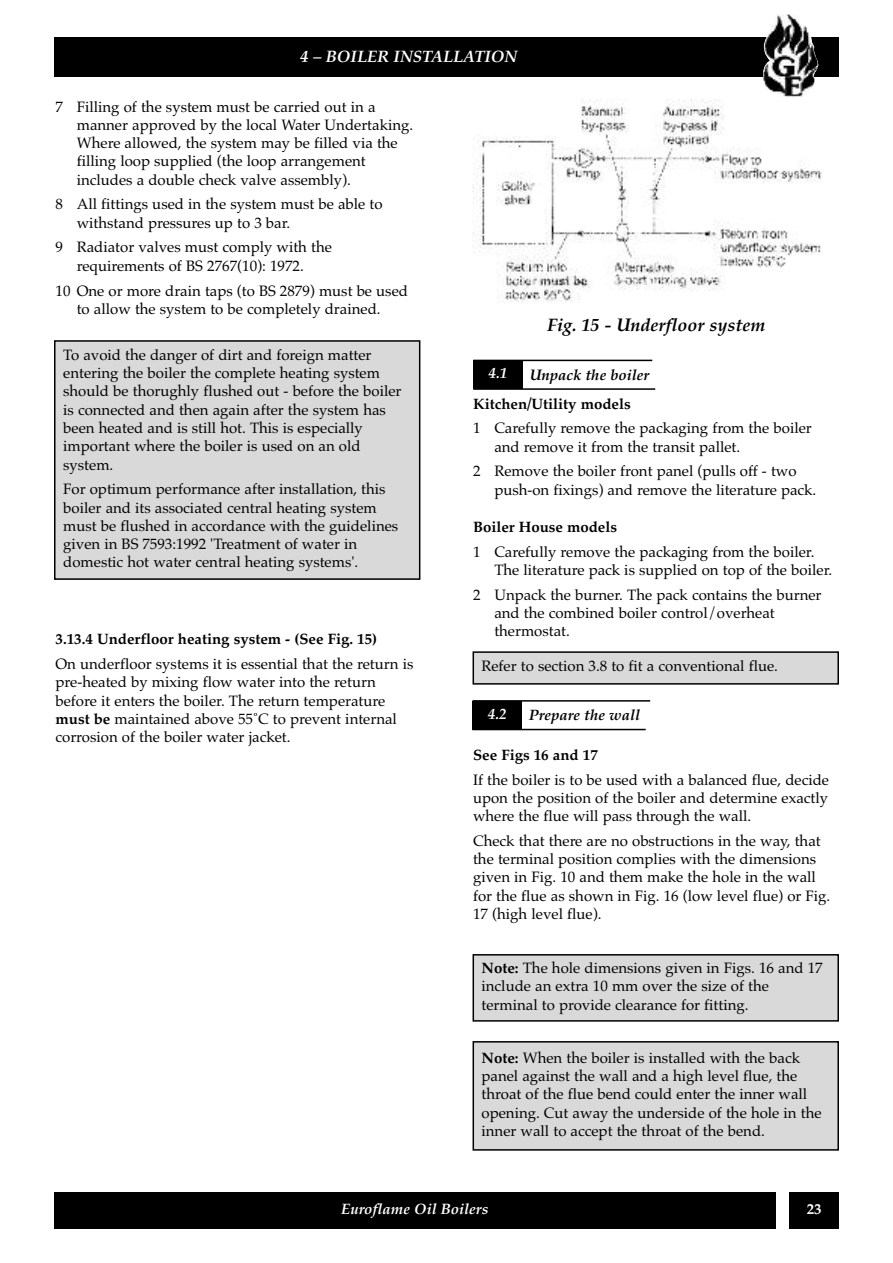
<style>
.page{position:relative;width:893px;height:1263px;background:#fff}
.page>*{position:absolute;margin:0;border:0;box-sizing:border-box;transform-origin:0 0}
.t1{font:italic 700 18px "Palatino";color:#000}
.t2{font:italic 700 16.5px "Palatino";color:#fff}
.t3{font:15px/18.3px "Palatino";color:#000}
.t4{font:700 15px "Palatino";color:#000}
.t5{font:italic 700 15px "Palatino";color:#000}
.t6{font:italic 700 15px "Palatino";color:#fff}
.t7{font:700 15px "Palatino";color:#fff}
.s1{font-weight:700}
</style>
<div class="page">
<div style="left:789px;top:1193px;width:50px;height:36px;background:#000"></div>
<div style="left:54px;top:1193px;width:722px;height:36px;background:#000"></div>
<div style="left:54px;top:38px;width:785px;height:39px;background:#000"></div>
<div style="left:473px;top:360px;width:50px;height:29px;background:#000"></div>
<hr style="left:473px;top:360px;width:179px;height:1px;background:#000">
<hr style="left:473px;top:388px;width:182px;height:2px;background:#000">
<div style="left:55px;top:341px;width:365px;height:238px;background:#d9d9d9"></div>
<div style="left:54px;top:340px;width:366px;height:240px;border:2px solid #000"></div>
<div style="left:473px;top:652px;width:365px;height:32px;background:#d9d9d9"></div>
<div style="left:472px;top:651px;width:367px;height:34px;border:2px solid #000"></div>
<img style="left:763px;top:14px;width:55px;height:84px">
<div style="left:472px;top:701px;width:50px;height:28px;background:#000"></div>
<hr style="left:472px;top:700px;width:178px;height:2px;background:#000">
<hr style="left:472px;top:729px;width:174px;height:1px;background:#000">
<div style="left:473px;top:955px;width:365px;height:66px;background:#d9d9d9"></div>
<div style="left:472px;top:954px;width:367px;height:68px;border:2px solid #000"></div>
<div style="left:473px;top:1042px;width:365px;height:108px;background:#d9d9d9"></div>
<div style="left:472px;top:1041px;width:367px;height:110px;border:2px solid #000"></div>
<img style="left:472px;top:99px;width:350px;height:204px">
<p class="t2" style="left:300px;top:46px;width:219px">4 – BOILER INSTALLATION</p>
<p class="t3" style="left:77px;top:97px;width:338px;text-indent:-21px">7 Filling of the system must be carried out in a manner approved by the local Water Undertaking.<br>Where allowed, the system may be filled via the filling loop supplied (the loop arrangement includes a double check valve assembly).</p>
<p class="t3" style="left:77px;top:195px;width:307px;text-indent:-21px">8 All fittings used in the system must be able to withstand pressures up to 3 bar.</p>
<p class="t3" style="left:55px;top:238px;width:278px;text-align:center">9 Radiator valves must comply with the requirements of BS 2767(10): 1972.</p>
<p class="t3" style="left:55px;top:281px;width:354px;text-align:center">10 One or more drain taps (to BS 2879) must be used to allow the system to be completely drained.</p>
<p class="t1" style="left:547px;top:314px;width:220px">Fig. 15 - Underfloor system</p>
<p class="t3" style="left:63px;top:345px;width:340px">To avoid the danger of dirt and foreign matter entering the boiler the complete heating system should be thorughly flushed out - before the boiler is connected and then again after the system has been heated and is still hot. This is especially important where the boiler is used on an old system.</p>
<p class="t3" style="left:63px;top:480px;width:337px">For optimum performance after installation, this boiler and its associated central heating system must be flushed in accordance with the guidelines given in BS 7593:1992 'Treatment of water in domestic hot water central heating systems'.</p>
<p class="t4" style="left:55px;top:630px;width:323px">3.13.4 Underfloor heating system - (See Fig. 15)</p>
<p class="t3" style="left:55px;top:655px;width:359px">On underfloor systems it is essential that the return is pre-heated by mixing flow water into the return before it enters the boiler. The return temperature <span class="s1">must be</span> maintained above 55˚C to prevent internal corrosion of the boiler water jacket.</p>
<p class="t6" style="left:489px;top:364px;width:20px">4.1</p>
<p class="t5" style="left:530px;top:366px;width:121px">Unpack the boiler</p>
<p class="t4" style="left:473px;top:395px;width:159px">Kitchen/Utility models</p>
<p class="t3" style="left:494px;top:419px;width:319px;text-indent:-21px">1 Carefully remove the packaging from the boiler and remove it from the transit pallet.</p>
<p class="t3" style="left:494px;top:462px;width:324px;text-indent:-21px">2 Remove the boiler front panel (pulls off - two push-on fixings) and remove the literature pack.</p>
<p class="t4" style="left:473px;top:518px;width:146px">Boiler House models</p>
<p class="t3" style="left:494px;top:542px;width:339px;text-indent:-21px">1 Carefully remove the packaging from the boiler.<br>The literature pack is supplied on top of the boiler.</p>
<p class="t3" style="left:494px;top:585px;width:329px;text-indent:-21px">2 Unpack the burner. The pack contains the burner and the combined boiler control/overheat thermostat.</p>
<p class="t3" style="left:481px;top:657px;width:298px">Refer to section 3.8 to fit a conventional flue.</p>
<p class="t6" style="left:488px;top:704px;width:20px">4.2</p>
<p class="t5" style="left:529px;top:706px;width:113px">Prepare the wall</p>
<p class="t4" style="left:473px;top:746px;width:126px">See Figs 16 and 17</p>
<p class="t3" style="left:473px;top:770px;width:357px;text-align:justify">If the boiler is to be used with a balanced flue, decide upon the position of the boiler and determine exactly where the flue will pass through the wall.</p>
<p class="t3" style="left:473px;top:831px;width:359px">Check that there are no obstructions in the way, that the terminal position complies with the dimensions given in Fig. 10 and them make the hole in the wall for the flue as shown in Fig. 16 (low level flue) or Fig.<br>17 (high level flue).</p>
<p class="t3" style="left:481px;top:958px;width:343px"><span class="s1">Note:</span> The hole dimensions given in Figs. 16 and 17 include an extra 10 mm over the size of the terminal to provide clearance for fitting.</p>
<p class="t3" style="left:481px;top:1048px;width:342px"><span class="s1">Note:</span> When the boiler is installed with the back panel against the wall and a high level flue, the throat of the flue bend could enter the inner wall opening. Cut away the underside of the hole in the inner wall to accept the throat of the bend.</p>
<p class="t6" style="left:341px;top:1200px;width:149px">Euroflame Oil Boilers</p>
<p class="t7" style="left:807px;top:1200px;width:16px">23</p>
</div>
